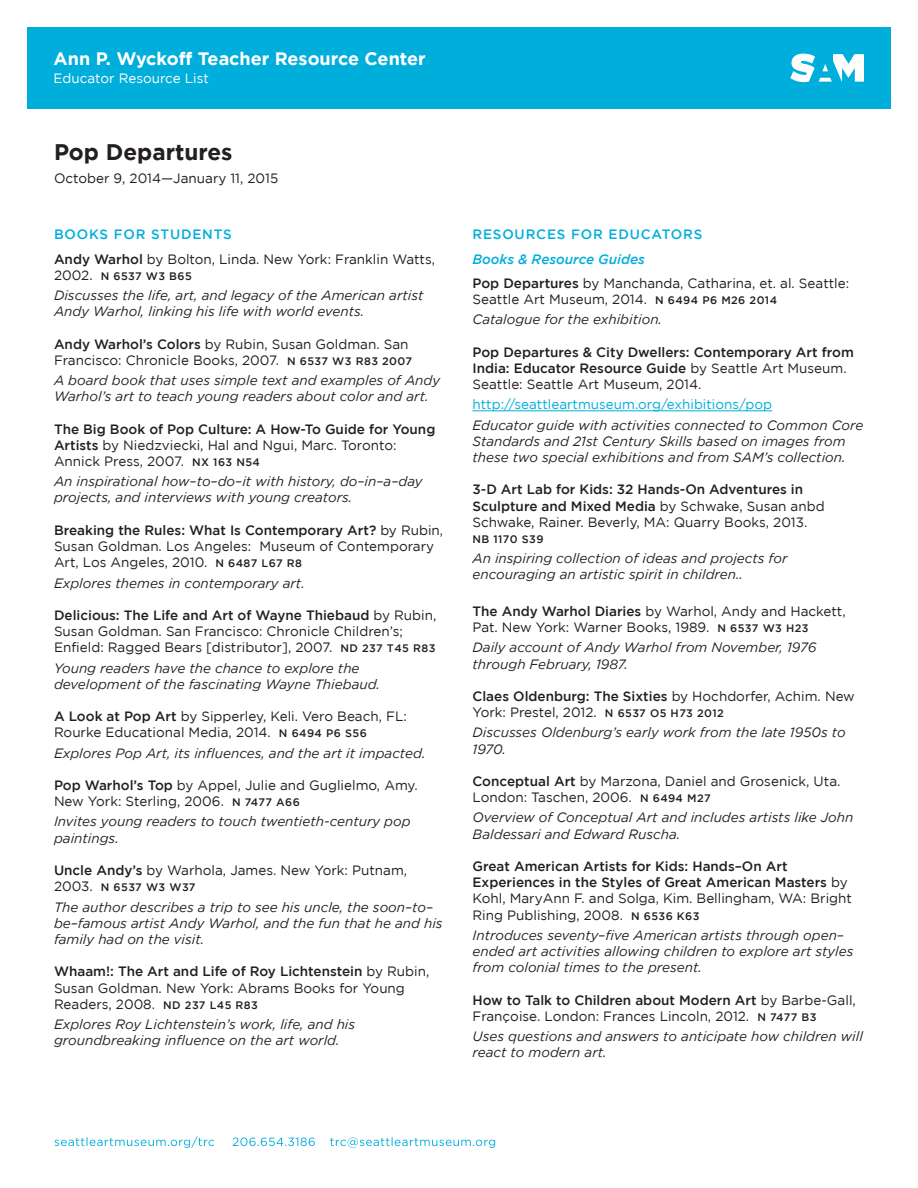
<style>
.page{position:relative;width:918px;height:1188px;background:#fff}
.page>*{position:absolute;margin:0;border:0;box-sizing:border-box;transform-origin:0 0}
.t1{font:700 22.5px "Gotham";color:#231f20}
.t2{font:700 18px "Gotham";color:#fff}
.Title_and_Info{font:13.5px/16.2px "Gotham";color:#231f20}
.Description{font:italic 13.5px/16.2px "Gotham";color:#231f20}
.Title_and_Info-2{font:500 13.5px/16.2px "Gotham";color:#231f20}
.Title_and_Info-3{font:italic 13.5px/16.2px "Gotham";color:#231f20}
.Title_and_Info-4{font:13.5px "Gotham";color:#00aedc}
.Header_1{font:500 13.5px "Gotham";letter-spacing:.06em;color:#00aedc}
.Page_Title_Subhead{font:13.5px "Gotham";color:#231f20}
.Header_2{font:italic 500 13.5px "Gotham";color:#00aedc}
.t3{font:13.5px "Gotham";color:#fff}
.Title_and_Info-5{font:500 10.8px "Gotham";letter-spacing:.04em;color:#231f20}
.s1{font-weight:500}
.s2{font-weight:400;font-size:13.5px}
.s3{font-weight:500;font-size:10.8px}
.s4{font-weight:400}
.s5{font-size:10.8px}
</style>
<div class="page">
<hr style="left:472px;top:410px;width:300px;height:1px;background:#00aedc">
<svg style="left:55px;top:1136px;width:440px;height:12px"></svg>
<div style="left:27px;top:27px;width:864px;height:82px;background:#00aedc"></div>
<svg style="left:790px;top:54px;width:74px;height:28px"></svg>
<p class="t2" style="left:54px;top:48px;width:374px">Ann P. Wyckoff Teacher Resource Center</p>
<p class="t3" style="left:54px;top:71px;width:157px">Educator Resource List</p>
<p class="t1" style="left:54px;top:139px;width:180px">Pop Departures</p>
<p class="Page_Title_Subhead" style="left:54px;top:170px;width:226px">October 9, 2014—January 11, 2015</p>
<p class="Header_1" style="left:54px;top:227px;width:179px">BOOKS FOR STUDENTS</p>
<p class="Title_and_Info" style="left:54px;top:250px;width:383px"><span class="s1">Andy Warhol</span> by Bolton, Linda. New York: Franklin Watts,</p>
<p class="Title_and_Info-5" style="left:54px;top:270px;width:139px"><span class="s2">2002.</span> N 6537 W3 B65</p>
<p class="Description" style="left:54px;top:287px;width:371px">Discusses the life, art, and legacy of the American artist<br>Andy Warhol, linking his life with world events.</p>
<p class="Title_and_Info" style="left:54px;top:335px;width:360px"><span class="s1">Andy Warhol’s Colors</span> by Rubin, Susan Goldman. San<br>Francisco: Chronicle Books, 2007. <span class="s3">N 6537 W3 R83 2007</span></p>
<p class="Description" style="left:54px;top:372px;width:388px">A board book that uses simple text and examples of Andy<br>Warhol’s art to teach young readers about color and art.</p>
<p class="Title_and_Info" style="left:54px;top:421px;width:383px"><span class="s1">The Big Book of Pop Culture: A How-To Guide for Young<br>Artists</span> by Niedzviecki, Hal and Ngui, Marc. Toronto:<br>Annick Press, 2007. <span class="s3">NX 163 N54</span></p>
<p class="Title_and_Info-3" style="left:54px;top:473px;width:370px">An inspirational how–to–do–it with history, do–in–a–day projects, and interviews with young creators.</p>
<p class="Title_and_Info" style="left:54px;top:522px;width:391px"><span class="s1">Breaking the Rules: What Is Contemporary Art?</span> by Rubin,<br>Susan Goldman. Los Angeles: Museum of Contemporary<br>Art, Los Angeles, 2010. <span class="s3">N 6487 L67 R8</span></p>
<p class="Title_and_Info-3" style="left:54px;top:575px;width:252px">Explores themes in contemporary art.</p>
<p class="Title_and_Info" style="left:54px;top:607px;width:384px"><span class="s1">Delicious: The Life and Art of Wayne Thiebaud</span> by Rubin,<br>Susan Goldman. San Francisco: Chronicle Children’s;<br>Enfield: Ragged Bears [distributor], 2007. <span class="s3">ND 237 T45 R83</span></p>
<p class="Description" style="left:54px;top:660px;width:328px">Young readers have the chance to explore the development of the fascinating Wayne Thiebaud.</p>
<p class="Title_and_Info" style="left:54px;top:708px;width:354px"><span class="s1">A Look at Pop Art</span> by Sipperley, Keli. Vero Beach, FL:<br>Rourke Educational Media, 2014. <span class="s3">N 6494 P6 S56</span></p>
<p class="Description" style="left:54px;top:745px;width:373px">Explores Pop Art, its influences, and the art it impacted.</p>
<p class="Title_and_Info" style="left:54px;top:777px;width:365px"><span class="s1">Pop Warhol’s Top</span> by Appel, Julie and Guglielmo, Amy.<br>New York: Sterling, 2006. <span class="s3">N 7477 A66</span></p>
<p class="Description" style="left:54px;top:814px;width:358px">Invites young readers to touch twentieth-century pop paintings.</p>
<p class="Title_and_Info" style="left:54px;top:862px;width:355px"><span class="s1">Uncle Andy’s</span> by Warhola, James. New York: Putnam,</p>
<p class="Title_and_Info-5" style="left:54px;top:881px;width:143px"><span class="s2">2003.</span> N 6537 W3 W37</p>
<p class="Description" style="left:54px;top:899px;width:390px">The author describes a trip to see his uncle, the soon–to– be–famous artist Andy Warhol, and the fun that he and his family had on the visit.</p>
<p class="Title_and_Info" style="left:54px;top:963px;width:377px"><span class="s1">Whaam!: The Art and Life of Roy Lichtenstein</span> by Rubin,<br>Susan Goldman. New York: Abrams Books for Young<br>Readers, 2008. <span class="s3">ND 237 L45 R83</span></p>
<p class="Title_and_Info-3" style="left:54px;top:1016px;width:303px">Explores Roy Lichtenstein’s work, life, and his groundbreaking influence on the art world.</p>
<p class="Header_1" style="left:472px;top:227px;width:231px">RESOURCES FOR EDUCATORS</p>
<p class="Header_2" style="left:472px;top:251px;width:174px">Books &amp; Resource Guides</p>
<p class="Title_and_Info" style="left:472px;top:275px;width:378px"><span class="s1">Pop Departures</span> by Manchanda, Catharina, et. al. Seattle:<br>Seattle Art Museum, 2014. <span class="s3">N 6494 P6 M26 2014</span></p>
<p class="Title_and_Info-3" style="left:472px;top:311px;width:191px">Catalogue for the exhibition.</p>
<p class="Title_and_Info-2" style="left:472px;top:344px;width:383px">Pop Departures &amp; City Dwellers: Contemporary Art from<br>India: Educator Resource Guide <span class="s4">by Seattle Art Museum.<br>Seattle: Seattle Art Museum, 2014.</span></p>
<p class="Title_and_Info-4" style="left:472px;top:397px;width:301px">http://seattleartmuseum.org/exhibitions/pop</p>
<p class="Description" style="left:472px;top:417px;width:393px">Educator guide with activities connected to Common Core<br>Standards and 21st Century Skills based on images from these two special exhibitions and from SAM’s collection.</p>
<p class="Title_and_Info" style="left:472px;top:481px;width:354px"><span class="s1">3-D Art Lab for Kids: 32 Hands-On Adventures in<br>Sculpture and Mixed Media</span> by Schwake, Susan anbd<br>Schwake, Rainer. Beverly, MA: Quarry Books, 2013.</p>
<p class="Title_and_Info-5" style="left:472px;top:533px;width:72px">NB 1170 S39</p>
<p class="Description" style="left:472px;top:550px;width:317px">An inspiring collection of ideas and projects for encouraging an artistic spirit in children..</p>
<p class="Title_and_Info" style="left:472px;top:603px;width:375px"><span class="s1">The Andy Warhol Diaries</span> by Warhol, Andy and Hackett,<br>Pat. New York: Warner Books, 1989. <span class="s3">N 6537 W3 H23</span></p>
<p class="Description" style="left:472px;top:639px;width:345px">Daily account of Andy Warhol from November, 1976 through February, 1987.</p>
<p class="Title_and_Info" style="left:472px;top:688px;width:384px"><span class="s1">Claes Oldenburg: The Sixties</span> by Hochdorfer, Achim. New<br>York: Prestel, 2012. <span class="s3">N 6537 O5 H73 2012</span></p>
<p class="Description" style="left:472px;top:725px;width:375px">Discusses Oldenburg’s early work from the late 1950s to<br>1970.</p>
<p class="Title_and_Info" style="left:472px;top:773px;width:369px"><span class="s1">Conceptual Art</span> by Marzona, Daniel and Grosenick, Uta.<br>London: Taschen, 2006. <span class="s3">N 6494 M27</span></p>
<p class="Description" style="left:472px;top:810px;width:382px">Overview of Conceptual Art and includes artists like John<br>Baldessari and Edward Ruscha.</p>
<p class="Title_and_Info-2" style="left:472px;top:858px;width:381px">Great American Artists for Kids: Hands–On Art Experiences in the Styles of Great American Masters <span class="s4">by Kohl, MaryAnn F. and Solga, Kim. Bellingham, WA: Bright Ring Publishing, 2008.</span> <span class="s5">N 6536 K63</span></p>
<p class="Description" style="left:472px;top:927px;width:382px">Introduces seventy–five American artists through open– ended art activities allowing children to explore art styles from colonial times to the present.</p>
<p class="Title_and_Info" style="left:472px;top:992px;width:385px"><span class="s1">How to Talk to Children about Modern Art</span> by Barbe-Gall,<br>Françoise. London: Frances Lincoln, 2012. <span class="s3">N 7477 B3</span></p>
<p class="Description" style="left:472px;top:1028px;width:392px">Uses questions and answers to anticipate how children will react to modern art.</p>
</div>
